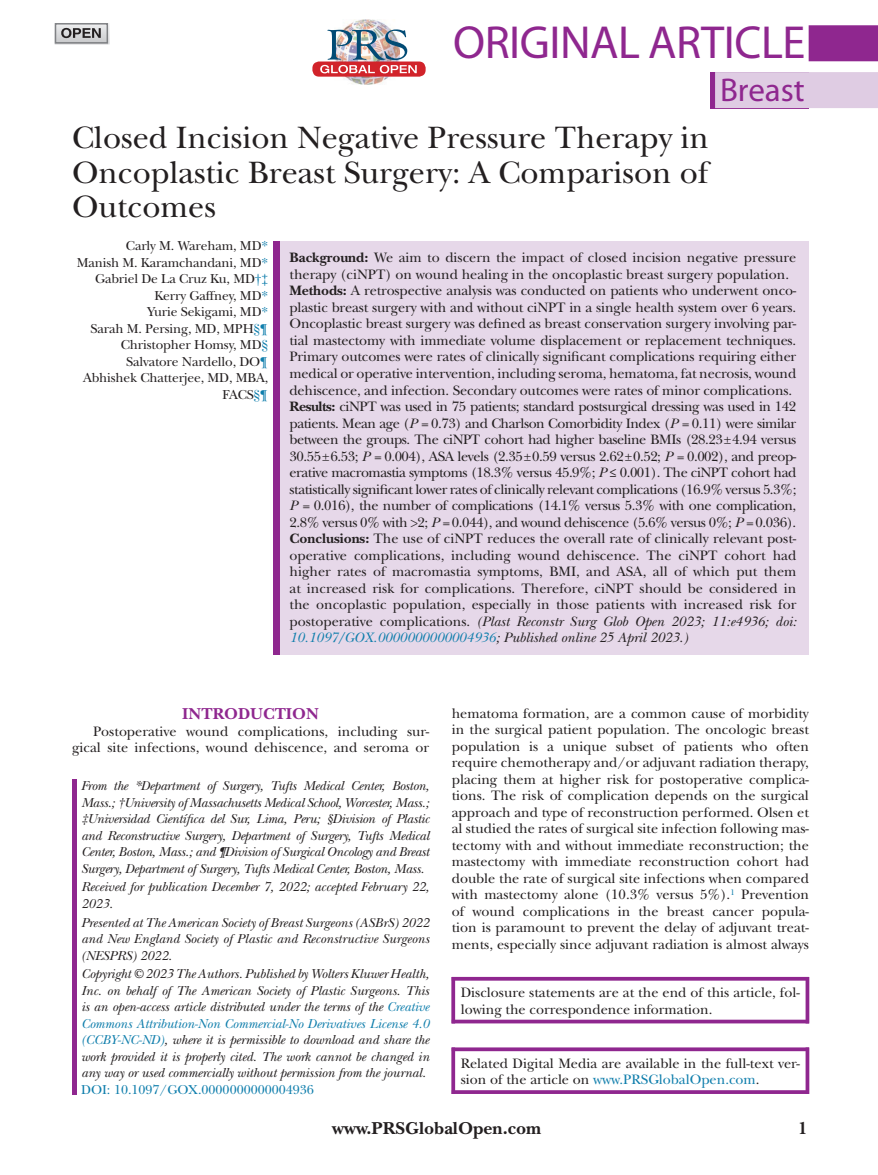
<style>
.page{position:relative;width:878px;height:1175px;background:#fff}
.page>*{position:absolute;margin:0;border:0;box-sizing:border-box;transform-origin:0 0}
.t1{font:46.5px "Myriad Pro";letter-spacing:-.01em;color:#8f278f}
.t2{font:33px "Myriad Pro";color:#8f278f}
.t3{font:32.25px/34.5px "New Baskerville Std";color:#231f20;text-align:justify}
.t4{font:700 18px "New Baskerville Std";color:#231f20}
.t5{font:700 16.5px "New Baskerville Std";color:#8f278f}
.t6{font:14.25px/16.5px "New Baskerville Std";letter-spacing:-.01em;color:#231f20}
.t7{font:italic 13.5px/16.5px "New Baskerville Std";color:#231f20;text-align:justify}
.t8{font:13.5px/16.5px "New Baskerville Std";letter-spacing:-.01em;color:#231f20;text-align:right}
.t9{font:13.5px "New Baskerville Std";color:#0f7eac}
.s1{color:#0f7eac}
.s2{font-weight:700}
.s3{font-style:italic}
.s4{font-style:italic;color:#0f7eac}
</style>
<div class="page">
<div style="left:710px;top:72px;width:98px;height:36px;background:#8f278f"></div>
<div style="left:715px;top:72px;width:163px;height:36px;background:#dfcce3"></div>
<div style="left:808px;top:25px;width:70px;height:36px;background:#8f278f"></div>
<img style="left:343px;top:20px;width:48px;height:64px">
<div style="left:312px;top:61px;width:113px;height:16px;background:#d1232a;border-radius:7px"></div>
<img style="left:320px;top:29px;width:97px;height:44px">
<div style="left:274px;top:126px;width:534px;height:529px;background:#e6d8e9"></div>
<div style="left:274px;top:240px;width:6px;height:43px;background:#8f278f"></div>
<div style="left:274px;top:273px;width:6px;height:126px;background:#8f278f"></div>
<div style="left:274px;top:388px;width:6px;height:143px;background:#8f278f"></div>
<div style="left:274px;top:520px;width:6px;height:135px;background:#8f278f"></div>
<hr style="left:72px;top:779px;width:4px;height:99px;background:#8f278f">
<hr style="left:72px;top:878px;width:4px;height:35px;background:#8f278f">
<hr style="left:72px;top:913px;width:4px;height:52px;background:#8f278f">
<hr style="left:72px;top:965px;width:4px;height:118px;background:#8f278f">
<hr style="left:72px;top:1081px;width:4px;height:13px;background:#8f278f">
<div style="left:272px;top:126px;width:536px;height:115px;background:#fff"></div>
<img style="left:54px;top:23px;width:55px;height:22px">
<div style="left:55px;top:23px;width:53px;height:21px;border:2px solid #808285"></div>
<svg style="left:61px;top:28px;width:40px;height:10px"></svg>
<svg style="left:451px;top:977px;width:4px;height:46px"></svg>
<svg style="left:805px;top:977px;width:4px;height:46px"></svg>
<svg style="left:452px;top:976px;width:356px;height:4px"></svg>
<svg style="left:452px;top:1019px;width:356px;height:4px"></svg>
<svg style="left:451px;top:1047px;width:4px;height:47px"></svg>
<svg style="left:805px;top:1047px;width:4px;height:47px"></svg>
<svg style="left:452px;top:1047px;width:356px;height:4px"></svg>
<svg style="left:452px;top:1090px;width:356px;height:4px"></svg>
<h1 class="t1" style="left:453px;top:14px;width:354px">ORIGINAL ARTICLE</h1>
<h3 class="t3" style="left:72px;top:121px;width:638px">Closed Incision Negative Pressure Therapy in Oncoplastic Breast Surgery: A Comparison of Outcomes</h3>
<h2 class="t2" style="left:720px;top:69px;width:86px">BREAST</h2>
<p class="t8" style="left:77px;top:238px;width:193px">Carly M. Wareham, MD<span class="s1">*<br></span>Manish M. Karamchandani, MD<span class="s1">*<br></span>Gabriel De La Cruz Ku, MD<span class="s1">†‡<br></span>Kerry Gaffney, MD<span class="s1">*<br></span>Yurie Sekigami, MD<span class="s1">*<br></span>Sarah M. Persing, MD, MPH<span class="s1">§¶<br></span>Christopher Homsy, MD<span class="s1">§<br></span>Salvatore Nardello, DO<span class="s1">¶<br></span>Abhishek Chatterjee, MD, MBA,<br>FACS<span class="s1">§¶</span></p>
<p class="t6" style="left:289px;top:250px;width:508px"><span class="s2">Background:</span> We aim to discern the impact of closed incision negative pressure therapy (ciNPT) on wound healing in the oncoplastic breast surgery population.<br><span class="s2">Methods:</span> A retrospective analysis was conducted on patients who underwent onco&shy;plastic breast surgery with and without ciNPT in a single health system over 6 years.<br>Oncoplastic breast surgery was defined as breast conservation surgery involving par&shy;tial mastectomy with immediate volume displacement or replacement techniques.<br>Primary outcomes were rates of clinically significant complications requiring either medical or operative intervention, including seroma, hematoma, fat necrosis, wound dehiscence, and infection. Secondary outcomes were rates of minor complications.<br><span class="s2">Results:</span> ciNPT was used in 75 patients; standard postsurgical dressing was used in 142 patients. Mean age (<span class="s3">P =</span> 0.73) and Charlson Comorbidity Index (<span class="s3">P =</span> 0.11) were similar between the groups. The ciNPT cohort had higher baseline BMIs (28.23±4.94 versus 30.55±6.53; <span class="s3">P =</span> 0.004), ASA levels (2.35±0.59 versus 2.62±0.52; <span class="s3">P =</span> 0.002), and preop&shy;erative macromastia symptoms (18.3% versus 45.9%; <span class="s3">P</span> ≤ 0.001). The ciNPT cohort had statistically significant lower rates of clinically relevant complications (16.9% versus 5.3%; <span class="s3">P =</span> 0.016), the number of complications (14.1% versus 5.3% with one complication, 2.8% versus 0% with &gt;2; <span class="s3">P =</span> 0.044), and wound dehiscence (5.6% versus 0%; <span class="s3">P =</span> 0.036).<br><span class="s2">Conclusions:</span> The use of ciNPT reduces the overall rate of clinically relevant post&shy;operative complications, including wound dehiscence. The ciNPT cohort had higher rates of macromastia symptoms, BMI, and ASA, all of which put them at increased risk for complications. Therefore, ciNPT should be considered in the oncoplastic population, especially in those patients with increased risk for postoperative complications. <span class="s3">(Plast Reconstr Surg Glob Open 2023; 11:e4936; doi:<br></span><span class="s4">10.1097/GOX.0000000000004936</span><span class="s3">; Published online 25 April 2023.)</span></p>
<p class="t5" style="left:182px;top:704px;width:138px">INTRODUCTION</p>
<p class="t6" style="left:72px;top:723px;width:359px;text-align:right">Postoperative wound complications, including sur&shy;gical site infections, wound dehiscence, and seroma or</p>
<p class="t7" style="left:81px;top:777px;width:350px">From the *Department of Surgery, Tufts Medical Center, Boston, Mass.; †University of Massachusetts Medical School, Worcester, Mass.; ‡Universidad Científica del Sur, Lima, Peru; §Division of Plastic and Reconstructive Surgery, Department of Surgery, Tufts Medical Center, Boston, Mass.; and ¶Division of Surgical Oncology and Breast Surgery, Department of Surgery, Tufts Medical Center, Boston, Mass.</p>
<p class="t7" style="left:81px;top:878px;width:349px">Received for publication December 7, 2022; accepted February 22,<br>2023.</p>
<p class="t7" style="left:81px;top:914px;width:350px">Presented at The American Society of Breast Surgeons (ASBrS) 2022 and New England Society of Plastic and Reconstructive Surgeons (NESPRS) 2022.</p>
<p class="t7" style="left:81px;top:965px;width:350px">Copyright © 2023 The Authors. Published by Wolters Kluwer Health, Inc. on behalf of The American Society of Plastic Surgeons. This is an open-access article distributed under the terms of the <span class="s1">Creative Commons Attribution-Non Commercial-No Derivatives License 4.0 (CCBY-NC-ND)</span>, where it is permissible to download and share the work provided it is properly cited. The work cannot be changed in any way or used commercially without permission from the journal.</p>
<p class="t9" style="left:81px;top:1081px;width:234px">DOI: 10.1097/GOX.0000000000004936</p>
<p class="t6" style="left:452px;top:705px;width:359px;text-align:justify">hematoma formation, are a common cause of morbidity in the surgical patient population. The oncologic breast population is a unique subset of patients who often require chemotherapy and/or adjuvant radiation therapy, placing them at higher risk for postoperative complica&shy;tions. The risk of complication depends on the surgical approach and type of reconstruction performed. Olsen et al studied the rates of surgical site infection following mas&shy;tectomy with and without immediate reconstruction; the mastectomy with immediate reconstruction cohort had double the rate of surgical site infections when compared with mastectomy alone (10.3% versus 5%).<sup>1</sup> Prevention of wound complications in the breast cancer popula&shy;tion is paramount to prevent the delay of adjuvant treat&shy;ments, especially since adjuvant radiation is almost always</p>
<p class="t6" style="left:460px;top:984px;width:340px">Disclosure statements are at the end of this article, fol&shy;lowing the correspondence information.</p>
<p class="t6" style="left:460px;top:1054px;width:341px">Related Digital Media are available in the full-text ver&shy;sion of the article on <span class="s1">www.PRSGlobalOpen.com</span>.</p>
<p class="t4" style="left:332px;top:1118px;width:210px">www.PRSGlobalOpen.com</p>
<p class="t4" style="left:798px;top:1118px;width:11px">1</p>
</div>
